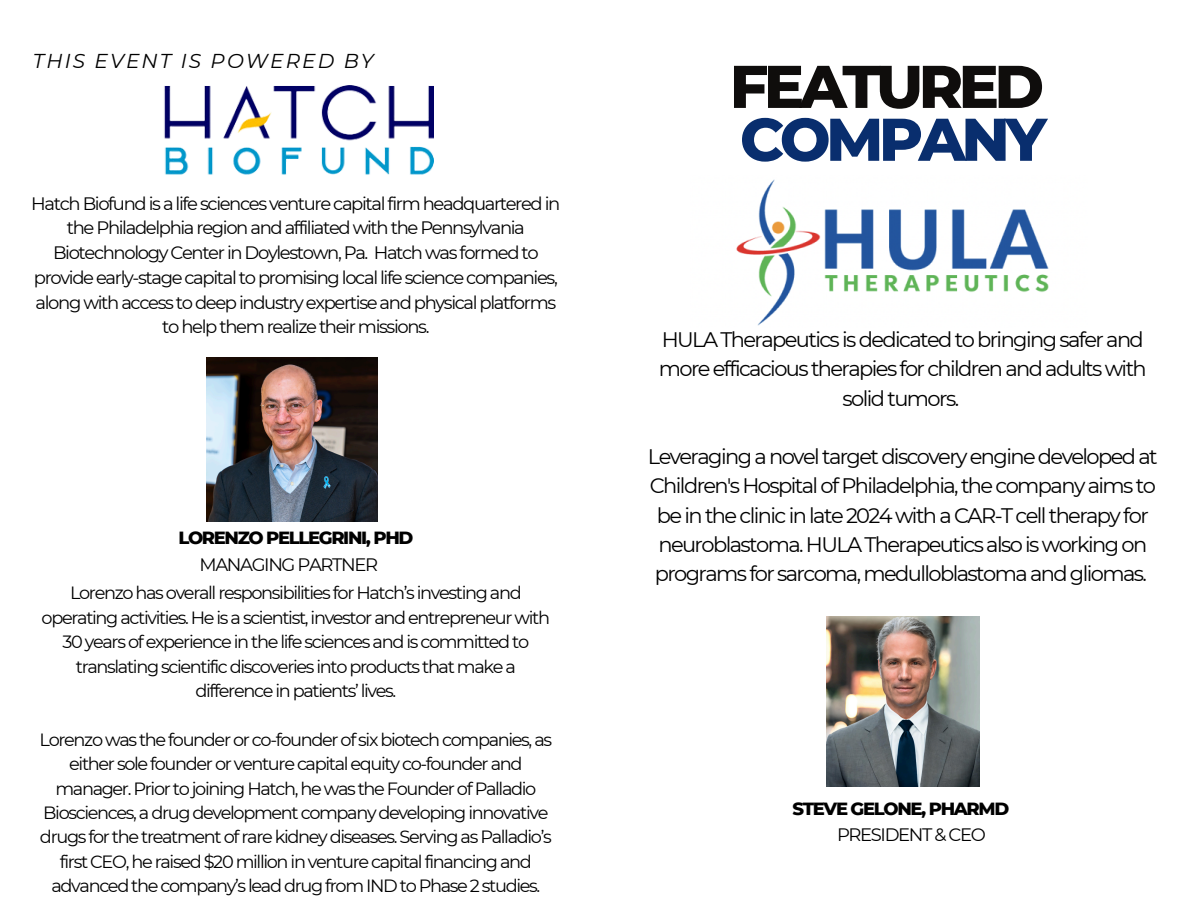
<style>
.page{position:relative;width:1188px;height:918px;background:#fff}
.page>*{position:absolute;margin:0;border:0;box-sizing:border-box;transform-origin:0 0}
.t1{font:800 60.15px/52.8px "Montserrat";letter-spacing:-.075em;color:#0f0d0c}
.t2{font:21px/29.2px "Montserrat";letter-spacing:-.075em;color:#000;text-align:center}
.t3{font:italic 20.1px "Montserrat";letter-spacing:.1em;color:#000}
.t4{font:18px/24.8px "Montserrat";letter-spacing:-.075em;color:#000;text-align:center}
.t5{font:800 18px "Montserrat";letter-spacing:-.075em;color:#000}
.t6{font:17.7px/24.5px "Montserrat";letter-spacing:-.075em;color:#000;text-align:center}
.s1{color:#092e6e}
</style>
<div class="page">
<img style="left:736px;top:179px;width:313px;height:147px">
<img style="left:826px;top:616px;width:153px;height:170px">
<img style="left:164px;top:86px;width:269px;height:89px">
<img style="left:207px;top:357px;width:171px;height:165px">
<p class="t3" style="left:33px;top:49px;width:342px">THIS EVENT IS POWERED BY</p>
<h1 class="t4" style="left:31px;top:191px;width:531px">Hatch Biofund is a life sciences venture capital firm headquartered in the Philadelphia region and affiliated with the Pennsylvania Biotechnology Center in Doylestown, Pa. Hatch was formed to provide early-stage capital to promising local life science companies, along with access to deep industry expertise and physical platforms to help them realize their missions.</h1>
<h4 class="t5" style="left:178px;top:527px;width:237px">LORENZO PELLEGRINI, PHD</h4>
<h5 class="t4" style="left:200px;top:552px;width:180px">MANAGING PARTNER</h5>
<h3 class="t6" style="left:42px;top:581px;width:510px">Lorenzo has overall responsibilities for Hatch’s investing and operating activities. He is a scientist, investor and entrepreneur with 30 years of experience in the life sciences and is committed to translating scientific discoveries into products that make a difference in patients’ lives.</h3>
<p class="t6" style="left:40px;top:727px;width:514px">Lorenzo was the founder or co-founder of six biotech companies, as either sole founder or venture capital equity co-founder and manager. Prior tojoining Hatch, he was the Founder of Palladio Biosciences, a drug development company developing innovative drugs for the treatment of rare kidney diseases. Serving as Palladio’s first CEO, he raised $20 million in venture capital financing and advanced the company’s lead drug from IND to Phase 2 studies.</p>
<h4 class="t1" style="left:730px;top:60px;width:319px">FEATURED<br><span class="s1">COMPANY</span></h4>
<h5 class="t2" style="left:659px;top:325px;width:489px">HULA Therapeutics is dedicated to bringing safer and more efficacious therapies for children and adults with solid tumors.</h5>
<h5 class="t2" style="left:648px;top:442px;width:511px">Leveraging a novel target discovery engine developed at Children's Hospital of Philadelphia, the company aims to be in the clinic in late 2024 with a CAR-T cell therapy for neuroblastoma. HULA Therapeutics also is working on programs for sarcoma, medulloblastoma and gliomas.</h5>
<p class="t5" style="left:793px;top:798px;width:218px">STEVE GELONE, PHARMD</p>
<p class="t4" style="left:837px;top:822px;width:150px">PRESIDENT &amp; CEO</p>
</div>
